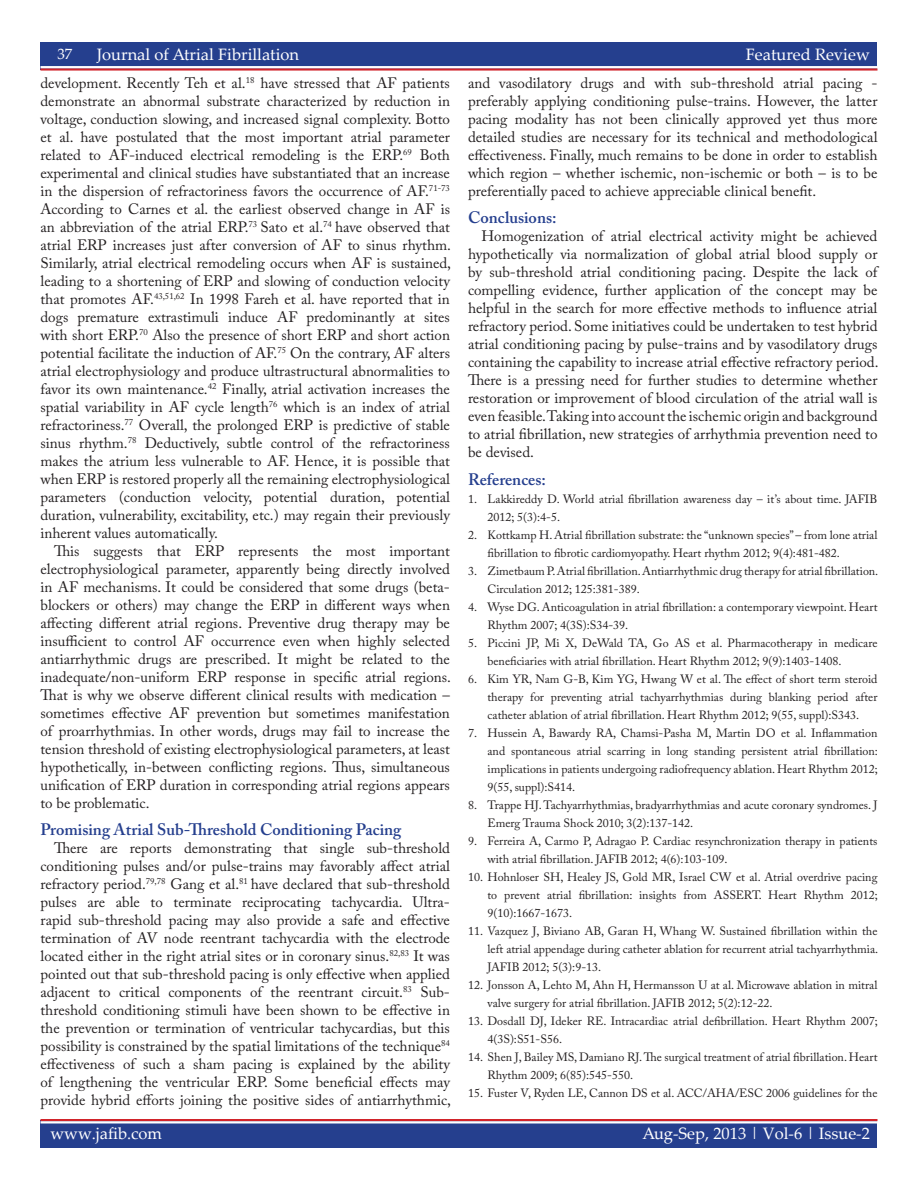
<style>
.page{position:relative;width:918px;height:1188px;background:#fff}
.page>*{position:absolute;margin:0;border:0;box-sizing:border-box;transform-origin:0 0}
.t1{font:16.5px "Palatino Linotype";color:#fff}
._11_Body_Header{font:600 16.5px "Adobe Caslon Pro";color:#253f8e}
._10_Body_Text{font:15px/18px "Adobe Caslon Pro";color:#231f20;text-align:justify}
.t2{font:15px "Palatino Linotype";color:#fff}
.t3{font:12px/18px "Adobe Caslon Pro";color:#231f20}
</style>
<div class="page">
<div style="left:40px;top:42px;width:838px;height:27px;background:#253f8e"></div>
<hr style="left:40px;top:68px;width:838px;height:3px;background:#d1232a">
<hr style="left:40px;top:66px;width:838px;height:2px;background:#fff">
<div style="left:40px;top:1120px;width:838px;height:28px;background:#253f8e"></div>
<hr style="left:40px;top:1119px;width:838px;height:2px;background:#d1232a">
<hr style="left:40px;top:1121px;width:838px;height:3px;background:#fff">
<p class="t2" style="left:57px;top:43px;width:16px">37</p>
<p class="t1" style="left:97px;top:42px;width:204px">Journal of Atrial Fibrillation</p>
<p class="t1" style="left:746px;top:43px;width:125px">Featured Review</p>
<p class="_10_Body_Text" style="left:40px;top:73px;width:412px">development. Recently Teh et al.<sup>18</sup> have stressed that AF patients demonstrate an abnormal substrate characterized by reduction in voltage, conduction slowing, and increased signal complexity. Botto et al. have postulated that the most important atrial parameter related to AF-induced electrical remodeling is the ERP.<sup>69</sup> Both experimental and clinical studies have substantiated that an increase in the dispersion of refractoriness favors the occurrence of AF.<sup>71-73<br></sup>According to Carnes et al. the earliest observed change in AF is an abbreviation of the atrial ERP.<sup>73</sup> Sato et al.<sup>74</sup> have observed that atrial ERP increases just after conversion of AF to sinus rhythm.<br>Similarly, atrial electrical remodeling occurs when AF is sustained, leading to a shortening of ERP and slowing of conduction velocity that promotes AF.<sup>43,51,62</sup> In 1998 Fareh et al. have reported that in dogs premature extrastimuli induce AF predominantly at sites with short ERP.<sup>70</sup> Also the presence of short ERP and short action potential facilitate the induction of AF.<sup>75</sup> On the contrary, AF alters atrial electrophysiology and produce ultrastructural abnormalities to favor its own maintenance.<sup>42</sup> Finally, atrial activation increases the spatial variability in AF cycle length<sup>76</sup> which is an index of atrial refractoriness.<sup>77</sup> Overall, the prolonged ERP is predictive of stable sinus rhythm.<sup>78</sup> Deductively, subtle control of the refractoriness makes the atrium less vulnerable to AF. Hence, it is possible that when ERP is restored properly all the remaining electrophysiological parameters (conduction velocity, potential duration, potential duration, vulnerability, excitability, etc.) may regain their previously inherent values automatically.</p>
<p class="_10_Body_Text" style="left:40px;top:541px;width:412px;text-indent:14px">This suggests that ERP represents the most important electrophysiological parameter, apparently being directly involved in AF mechanisms. It could be considered that some drugs (beta&shy;blockers or others) may change the ERP in different ways when affecting different atrial regions. Preventive drug therapy may be insufficient to control AF occurrence even when highly selected antiarrhythmic drugs are prescribed. It might be related to the inadequate/non-uniform ERP response in specific atrial regions.<br>That is why we observe different clinical results with medication – sometimes effective AF prevention but sometimes manifestation of proarrhythmias. In other words, drugs may fail to increase the tension threshold of existing electrophysiological parameters, at least hypothetically, in-between conflicting regions. Thus, simultaneous unification of ERP duration in corresponding atrial regions appears to be problematic.</p>
<p class="_11_Body_Header" style="left:40px;top:820px;width:362px">Promising Atrial Sub-Threshold Conditioning Pacing</p>
<p class="_10_Body_Text" style="left:40px;top:839px;width:412px;text-indent:14px">There are reports demonstrating that single sub-threshold conditioning pulses and/or pulse-trains may favorably affect atrial refractory period.<sup>79,78</sup> Gang et al.<sup>81</sup> have declared that sub-threshold pulses are able to terminate reciprocating tachycardia. Ultra&shy;rapid sub-threshold pacing may also provide a safe and effective termination of AV node reentrant tachycardia with the electrode located either in the right atrial sites or in coronary sinus.<sup>82,83</sup> It was pointed out that sub-threshold pacing is only effective when applied adjacent to critical components of the reentrant circuit.<sup>83</sup> Sub&shy;threshold conditioning stimuli have been shown to be effective in the prevention or termination of ventricular tachycardias, but this possibility is constrained by the spatial limitations of the technique<sup>84 </sup>effectiveness of such a sham pacing is explained by the ability of lengthening the ventricular ERP. Some beneficial effects may provide hybrid efforts joining the positive sides of antiarrhythmic,</p>
<p class="_10_Body_Text" style="left:468px;top:73px;width:411px">and vasodilatory drugs and with sub-threshold atrial pacing - preferably applying conditioning pulse-trains. However, the latter pacing modality has not been clinically approved yet thus more detailed studies are necessary for its technical and methodological effectiveness. Finally, much remains to be done in order to establish which region – whether ischemic, non-ischemic or both – is to be preferentially paced to achieve appreciable clinical benefit.</p>
<p class="_11_Body_Header" style="left:468px;top:208px;width:90px">Conclusions:</p>
<p class="_10_Body_Text" style="left:468px;top:227px;width:412px;text-indent:14px">Homogenization of atrial electrical activity might be achieved hypothetically via normalization of global atrial blood supply or by sub-threshold atrial conditioning pacing. Despite the lack of compelling evidence, further application of the concept may be helpful in the search for more effective methods to influence atrial refractory period. Some initiatives could be undertaken to test hybrid atrial conditioning pacing by pulse-trains and by vasodilatory drugs containing the capability to increase atrial effective refractory period.<br>There is a pressing need for further studies to determine whether restoration or improvement of blood circulation of the atrial wall is even feasible. Taking into account the ischemic origin and background to atrial fibrillation, new strategies of arrhythmia prevention need to be devised.</p>
<p class="_11_Body_Header" style="left:468px;top:470px;width:79px">References:</p>
<p class="t3" style="left:488px;top:490px;width:391px;text-indent:-20px">1. Lakkireddy D. World atrial fibrillation awareness day – it’s about time. JAFIB<br>2012; 5(3):4-5.</p>
<p class="t3" style="left:488px;top:526px;width:392px;text-indent:-20px">2. Kottkamp H. Atrial fibrillation substrate: the “unknown species” – from lone atrial fibrillation to fibrotic cardiomyopathy. Heart rhythm 2012; 9(4):481-482.</p>
<p class="t3" style="left:488px;top:562px;width:392px;text-indent:-20px">3. Zimetbaum P. Atrial fibrillation. Antiarrhythmic drug therapy for atrial fibrillation.<br>Circulation 2012; 125:381-389.</p>
<p class="t3" style="left:488px;top:598px;width:392px;text-indent:-20px">4. Wyse DG. Anticoagulation in atrial fibrillation: a contemporary viewpoint. Heart<br>Rhythm 2007; 4(3S):S34-39.</p>
<p class="t3" style="left:488px;top:634px;width:392px;text-indent:-20px">5. Piccini JP, Mi X, DeWald TA, Go AS et al. Pharmacotherapy in medicare beneficiaries with atrial fibrillation. Heart Rhythm 2012; 9(9):1403-1408.</p>
<p class="t3" style="left:488px;top:670px;width:391px;text-align:justify;text-indent:-20px">6. Kim YR, Nam G-B, Kim YG, Hwang W et al. The effect of short term steroid therapy for preventing atrial tachyarrhythmias during blanking period after catheter ablation of atrial fibrillation. Heart Rhythm 2012; 9(55, suppl):S343.</p>
<p class="t3" style="left:488px;top:724px;width:392px;text-align:justify;text-indent:-20px">7. Hussein A, Bawardy RA, Chamsi-Pasha M, Martin DO et al. Inflammation and spontaneous atrial scarring in long standing persistent atrial fibrillation: implications in patients undergoing radiofrequency ablation. Heart Rhythm 2012; 9(55, suppl):S414.</p>
<p class="t3" style="left:488px;top:796px;width:392px;text-indent:-20px">8. Trappe HJ. Tachyarrhythmias, bradyarrhythmias and acute coronary syndromes. J<br>Emerg Trauma Shock 2010; 3(2):137-142.</p>
<p class="t3" style="left:488px;top:832px;width:391px;text-indent:-20px">9. Ferreira A, Carmo P, Adragao P. Cardiac resynchronization therapy in patients with atrial fibrillation. JAFIB 2012; 4(6):103-109.</p>
<p class="t3" style="left:488px;top:868px;width:392px;text-align:justify;text-indent:-20px">10. Hohnloser SH, Healey JS, Gold MR, Israel CW et al. Atrial overdrive pacing to prevent atrial fibrillation: insights from ASSERT. Heart Rhythm 2012; 9(10):1667-1673.</p>
<p class="t3" style="left:488px;top:922px;width:392px;text-align:justify;text-indent:-20px">11. Vazquez J, Biviano AB, Garan H, Whang W. Sustained fibrillation within the left atrial appendage during catheter ablation for recurrent atrial tachyarrhythmia.<br>JAFIB 2012; 5(3):9-13.</p>
<p class="t3" style="left:488px;top:976px;width:391px;text-indent:-20px">12. Jonsson A, Lehto M, Ahn H, Hermansson U at al. Microwave ablation in mitral valve surgery for atrial fibrillation. JAFIB 2012; 5(2):12-22.</p>
<p class="t3" style="left:488px;top:1012px;width:392px;text-indent:-20px">13. Dosdall DJ, Ideker RE. Intracardiac atrial defibrillation. Heart Rhythm 2007;<br>4(3S):S51-S56.</p>
<p class="t3" style="left:488px;top:1048px;width:391px;text-indent:-20px">14. Shen J, Bailey MS, Damiano RJ. The surgical treatment of atrial fibrillation. Heart<br>Rhythm 2009; 6(85):545-550.</p>
<p class="t3" style="left:468px;top:1084px;width:411px">15. Fuster V, Ryden LE, Cannon DS et al. ACC/AHA/ESC 2006 guidelines for the</p>
<p class="t1" style="left:51px;top:1122px;width:113px">www.jafib.com</p>
<p class="t1" style="left:642px;top:1122px;width:229px">Aug-Sep, 2013 | Vol-6 | Issue-2</p>
</div>
